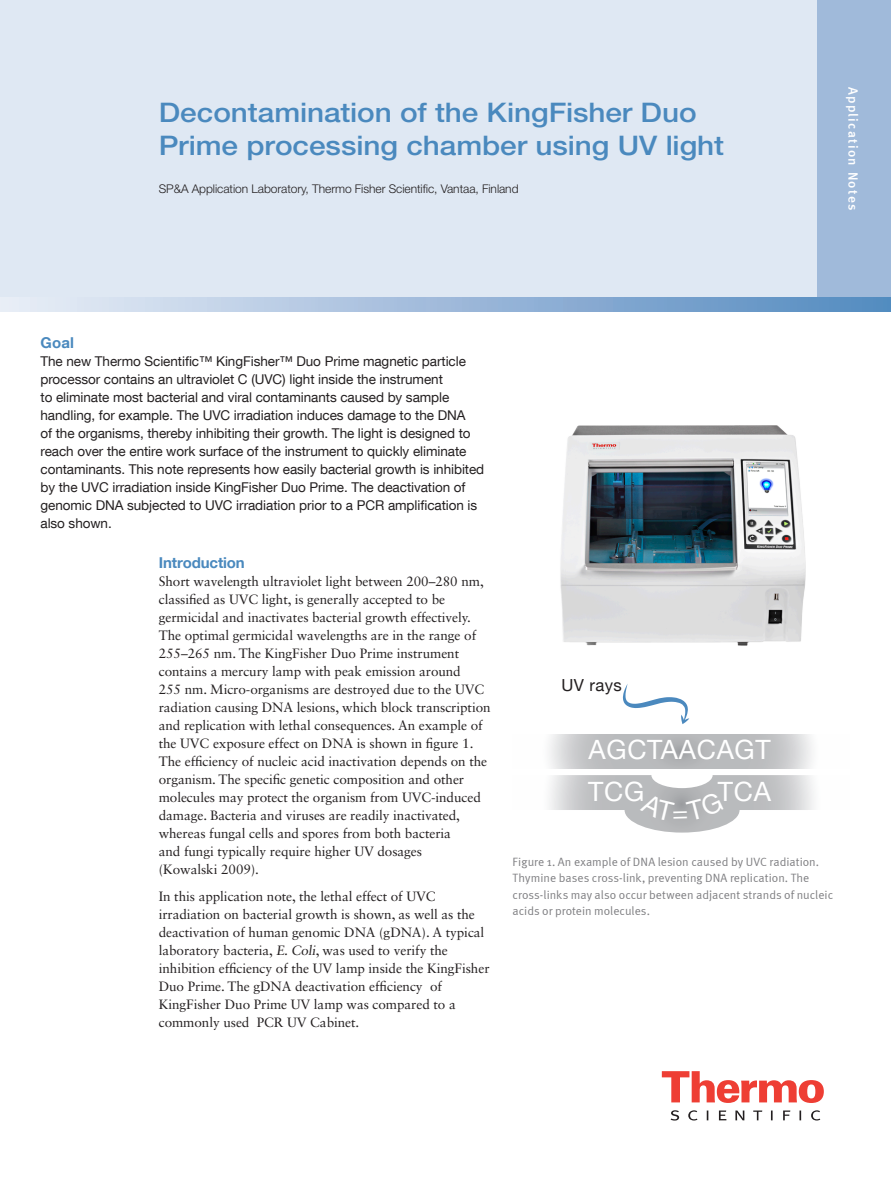
<style>
.page{position:relative;width:891px;height:1188px;background:#fff}
.page>*{position:absolute;margin:0;border:0;box-sizing:border-box;transform-origin:0 0}
.t1{font:500 27px/33px "Helvetica Neue LT Std";letter-spacing:-.005em;color:#4a89be;scale:1.1 1}
.t2{font:26.55px/42.5px "Helvetica Neue";letter-spacing:.025em;color:#fff}
.t3{font:16.65px "Helvetica Neue";letter-spacing:.025em;color:#231f20}
.Headline_level_1{font:700 15px "Helvetica Neue LT Com";letter-spacing:-.01em;color:#4a89be}
.Body_copy{font:13.5px/18px "Sabon LT Std";letter-spacing:-.005em;color:#231f20}
.Goal_Text{font:13.5px/18px "Helvetica Neue LT Com";letter-spacing:-.005em;color:#231f20}
.t4{font:500 13.5px "Meta";letter-spacing:.1em;color:#fff}
.Body_copy-2{font:12px/16.5px "Meta Normal";color:#808083}
.Author{font:300 12px "Helvetica Neue LT Std";letter-spacing:-.005em;color:#231f20}
</style>
<div class="page">
<div style="left:0;top:0;width:891px;height:303px;background:#dfe8f3"></div>
<div style="left:817px;top:0;width:74px;height:303px;background:#a0bada"></div>
<svg style="left:0;top:297px;width:891px;height:15px;background:#9ebbda"></svg>
<svg style="left:662px;top:1071px;width:162px;height:32px"></svg>
<svg style="left:671px;top:1110px;width:149px;height:11px"></svg>
<svg style="left:549px;top:734px;width:263px;height:35px;background:#c1c2c4"></svg>
<svg style="left:623px;top:684px;width:66px;height:40px"></svg>
<img style="left:560px;top:426px;width:246px;height:220px">
<svg style="left:549px;top:775px;width:265px;height:58px"></svg>
<p class="t1" style="left:159px;top:95px;width:515px">Decontamination of the KingFisher Duo<br>Prime processing chamber using UV light</p>
<p class="Author" style="left:159px;top:181px;width:361px">SP&amp;A Application Laboratory, Thermo Fisher Scientific, Vantaa, Finland</p>
<p class="t4" style="left:861px;top:87px;width:125px;rotate:90deg">Application Notes</p>
<p class="Headline_level_1" style="left:40px;top:333px;width:35px">Goal</p>
<p class="Goal_Text" style="left:40px;top:352px;width:445px">The new Thermo Scientific™ KingFisher™ Duo Prime magnetic particle processor contains an ultraviolet C (UVC) light inside the instrument<br>to eliminate most bacterial and viral contaminants caused by sample handling, for example. The UVC irradiation induces damage to the DNA<br>of the organisms, thereby inhibiting their growth. The light is designed to reach over the entire work surface of the instrument to quickly eliminate contaminants. This note represents how easily bacterial growth is inhibited by the UVC irradiation inside KingFisher Duo Prime. The deactivation of genomic DNA subjected to UVC irradiation prior to a PCR amplification is also shown.</p>
<p class="Headline_level_1" style="left:159px;top:553px;width:88px">Introduction</p>
<p class="Body_copy" style="left:159px;top:572px;width:333px">Short wavelength ultraviolet light between 200–280 nm, classified as UVC light, is generally accepted to be germicidal and inactivates bacterial growth effectively.<br>The optimal germicidal wavelengths are in the range of 255–265 nm. The KingFisher Duo Prime instrument contains a mercury lamp with peak emission around<br>255 nm. Micro-organisms are destroyed due to the UVC radiation causing DNA lesions, which block transcription and replication with lethal consequences. An example of the UVC exposure effect on DNA is shown in figure 1.<br>The efficiency of nucleic acid inactivation depends on the organism. The specific genetic composition and other molecules may protect the organism from UVC-induced damage. Bacteria and viruses are readily inactivated, whereas fungal cells and spores from both bacteria<br>and fungi typically require higher UV dosages<br>(Kowalski 2009).</p>
<p class="Body_copy" style="left:159px;top:887px;width:332px">In this application note, the lethal effect of UVC irradiation on bacterial growth is shown, as well as the deactivation of human genomic DNA (gDNA). A typical laboratory bacteria, E. Coli, was used to verify the inhibition efficiency of the UV lamp inside the KingFisher Duo Prime. The gDNA deactivation efficiency of KingFisher Duo Prime UV lamp was compared to a commonly used PCR UV Cabinet.</p>
<p class="t3" style="left:561px;top:673px;width:62px">UV rays</p>
<p class="t2" style="left:588px;top:730px;width:184px">AGCTAACAGT<br>TCG</p>
<p class="t2" style="left:718px;top:772px;width:55px">TCA</p>
<p class="Body_copy-2" style="left:513px;top:853px;width:322px">Figure 1. An example of DNA lesion caused by UVC radiation.<br>Thymine bases cross-link, preventing DNA replication. The cross-links may also occur between adjacent strands of nucleic acids or protein molecules.</p>
</div>
